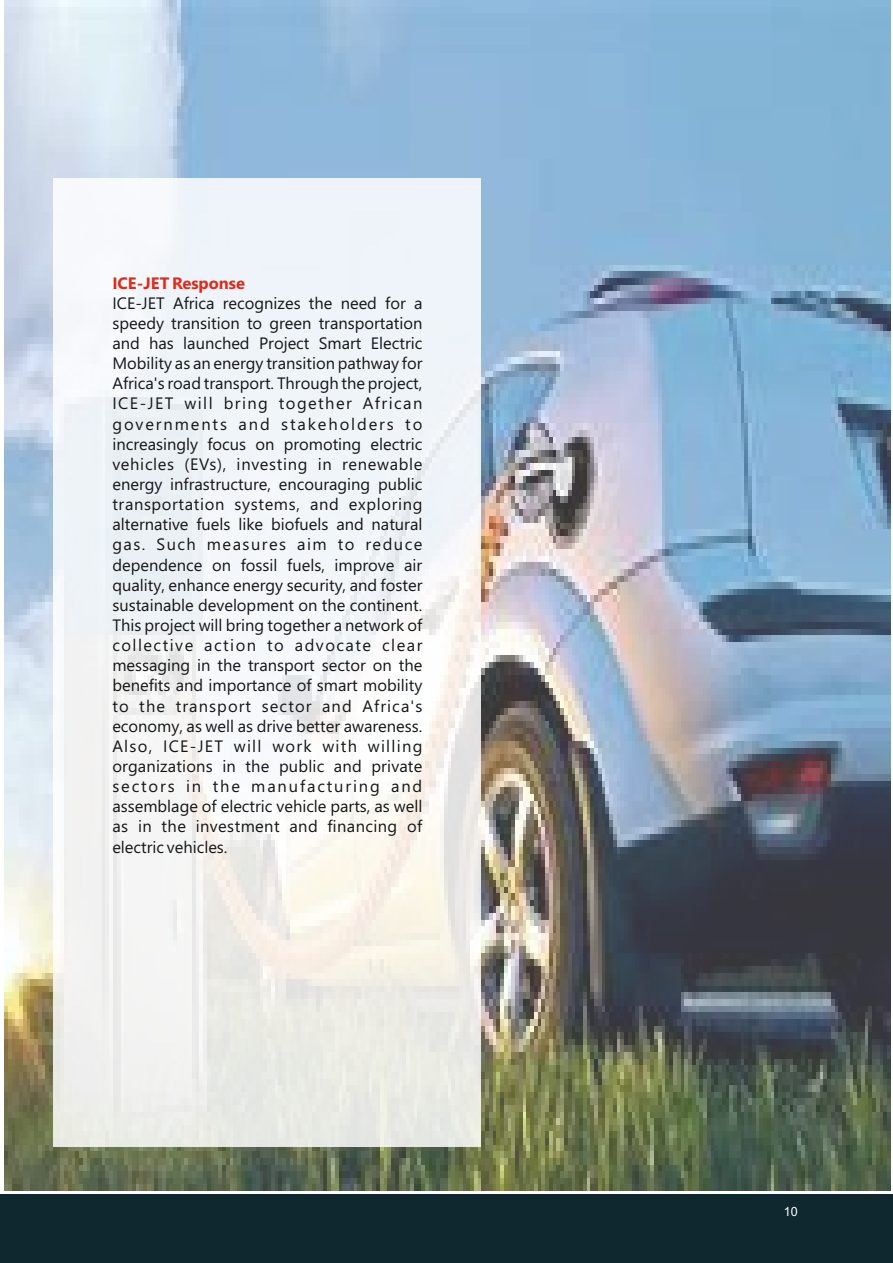
<style>
.page{position:relative;width:893px;height:1263px;background:#fff}
.page>*{position:absolute;margin:0;border:0;box-sizing:border-box;transform-origin:0 0}
.t1{font:16.5px/20.1px "Segoe UI";letter-spacing:.025em;color:#151616;text-align:justify}
.t2{font:700 16.5px "Segoe UI";color:#dd2b1c}
.t3{font:12.75px "Arial";color:#fff}
</style>
<div class="page">
<img style="left:4px;top:0;width:886px;height:1191px">
<div style="left:0;top:1194px;width:893px;height:69px;background:#0f272e"></div>
<div style="left:54px;top:179px;width:427px;height:968px;background:#fff;opacity:.85"></div>
<p class="t2" style="left:112px;top:277px;width:134px">ICE-JET Response</p>
<p class="t1" style="left:112px;top:294px;width:312px">ICE-JET Africa recognizes the need for a speedy transition to green transportation and has launched Project Smart Electric Mobility as an energy transition pathway for Africa's road transport. Through the project, ICE-JET will bring together African governments and stakeholders to increasingly focus on promoting electric vehicles (EVs), investing in renewable energy infrastructure, encouraging public transportation systems, and exploring alternative fuels like biofuels and natural gas. Such measures aim to reduce dependence on fossil fuels, improve air quality, enhance energy security, and foster sustainable development on the continent.<br>This project will bring together a network of collective action to advocate clear messaging in the transport sector on the benefits and importance of smart mobility to the transport sector and Africa's economy, as well as drive better awareness.<br>Also, ICE-JET will work with willing organizations in the public and private sectors in the manufacturing and assemblage of electric vehicle parts, as well as in the investment and financing of electric vehicles.</p>
<p class="t3" style="left:784px;top:1207px;width:16px">10</p>
</div>
